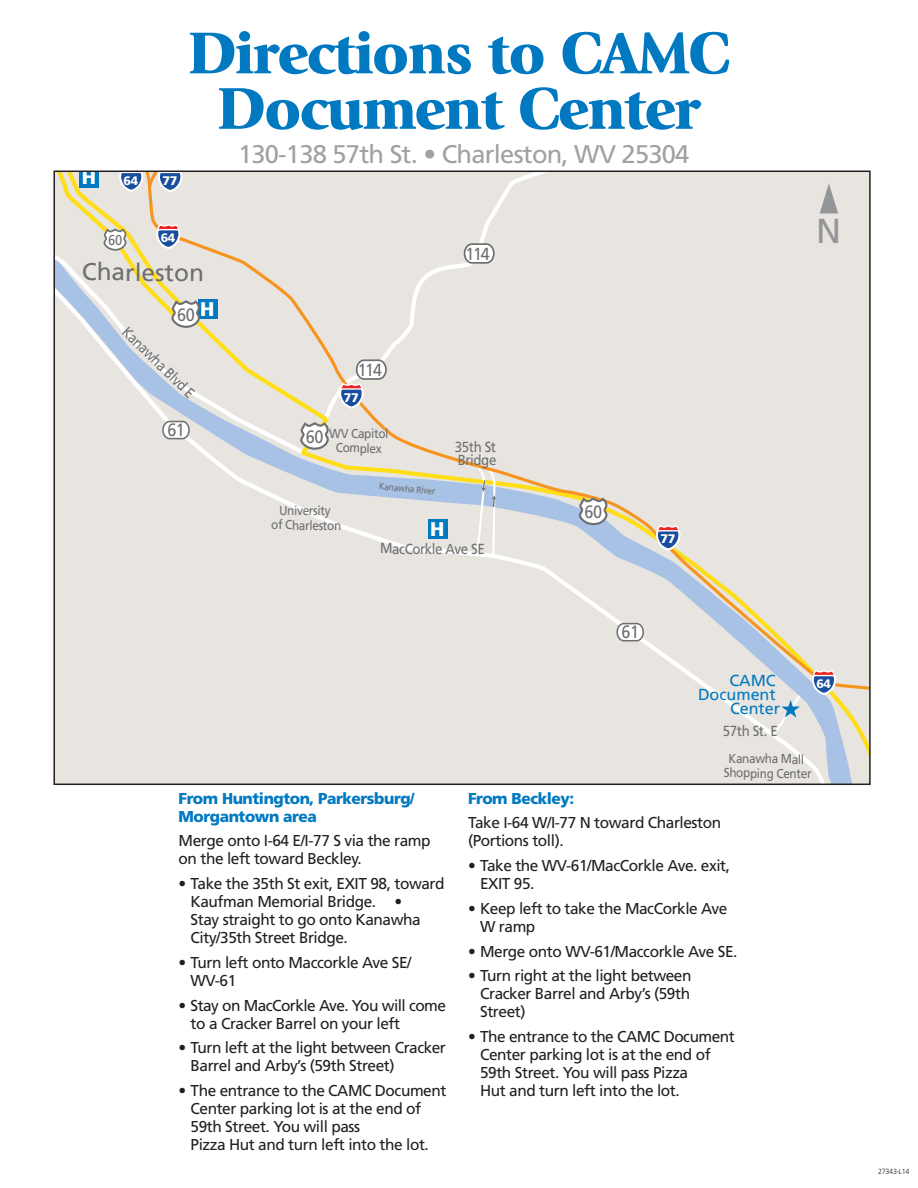
<style>
.page{position:relative;width:918px;height:1188px;background:#fff}
.page>*{position:absolute;margin:0;border:0;box-sizing:border-box;transform-origin:0 0}
.t1{font:900 61.5px/55.5px "Giovanni";letter-spacing:-.03em;color:#0079c1;text-align:center}
.t2{font:34.8px "Frutiger";color:#949698}
.t3{font:25.5px "Frutiger";letter-spacing:-.03em;color:#9fa1a4}
.t4{font:24.45px "Frutiger";letter-spacing:-.01em;color:#6d6f71}
.t5{font:900 19.8px "Frutiger";color:#fff}
.t6{font:17.85px "Frutiger";letter-spacing:-.035em;color:#6d6f71;scale:.9 1}
.t7{font:17.55px "Frutiger";letter-spacing:-.085em;color:#6d6f71;scale:.9 1}
.t8{font:16.05px/14px "Frutiger";letter-spacing:-.01em;color:#0079c1;text-align:right}
.t9{font:15.75px/18px "Frutiger";letter-spacing:-.03em;color:#231f20}
.t10{font:900 15.75px/18px "Frutiger";letter-spacing:-.03em;color:#0079c1}
.t11{font:14.7px/13px "Frutiger";letter-spacing:-.035em;color:#6d6f71;scale:.9 1}
.t12{font:14.25px "Frutiger";color:#6d6f71;scale:.9 1}
.t13{font:13.05px/14.2px "Frutiger";letter-spacing:-.035em;color:#6d6f71;text-align:center;scale:.9 1}
.t14{font:900 12.45px "Frutiger";color:#fff}
.t15{font:900 12.3px "Frutiger";color:#fff}
.t16{font:9.45px "Frutiger";color:#6d6f71;scale:.9 1}
.t17{font:300 7.5px "Frutiger";letter-spacing:-.03em;color:#231f20;scale:.95 1}
</style>
<div class="page">
<svg style="left:56px;top:174px;width:812px;height:608px;background:#e4e1dc"></svg>
<p class="t5" style="left:82px;top:166px;width:16px">H</p>
<p class="t15" style="left:124px;top:173px;width:16px">64</p>
<p class="t14" style="left:163px;top:173px;width:16px">77</p>
<h1 class="t1" style="left:188px;top:25px;width:544px">Directions to CAMC<br>Document Center</h1>
<h3 class="t3" style="left:238px;top:139px;width:453px">130-138 57th St. • Charleston, WV 25304</h3>
<p class="t12" style="left:108px;top:232px;width:17px">60</p>
<p class="t15" style="left:161px;top:230px;width:16px">64</p>
<p class="t7" style="left:466px;top:243px;width:28px">114</p>
<h3 class="t4" style="left:82px;top:258px;width:124px">Charleston</h3>
<p class="t5" style="left:200px;top:298px;width:16px">H</p>
<p class="t6" style="left:177px;top:304px;width:21px">60</p>
<p class="t11" style="left:129px;top:325px;width:107px;rotate:44deg">Kanawha Blvd E</p>
<p class="t6" style="left:167px;top:420px;width:21px">61</p>
<p class="t7" style="left:358px;top:359px;width:28px">114</p>
<p class="t14" style="left:344px;top:390px;width:16px">77</p>
<p class="t13" style="left:329px;top:427px;width:67px">WV Capitol<br>Complex</p>
<p class="t6" style="left:306px;top:426px;width:21px">60</p>
<p class="t13" style="left:271px;top:504px;width:79px">University<br>of Charleston</p>
<p class="t16" style="left:379px;top:480px;width:64px;rotate:5deg">Kanawha River</p>
<p class="t5" style="left:430px;top:518px;width:16px">H</p>
<p class="t11" style="left:455px;top:440px;width:48px">35th St<br>Bridge</p>
<p class="t11" style="left:380px;top:542px;width:118px">MacCorkle Ave SE</p>
<p class="t6" style="left:585px;top:501px;width:21px">60</p>
<p class="t14" style="left:661px;top:532px;width:16px">77</p>
<p class="t6" style="left:622px;top:622px;width:21px">61</p>
<p class="t8" style="left:698px;top:674px;width:84px">CAMC<br>Document<br>Center</p>
<p class="t11" style="left:723px;top:724px;width:63px">57th St. E</p>
<h2 class="t2" style="left:816px;top:210px;width:27px">N</h2>
<p class="t15" style="left:816px;top:676px;width:16px">64</p>
<p class="t10" style="left:179px;top:789px;width:237px">From Huntington, Parkersburg/<br>Morgantown area</p>
<p class="t9" style="left:179px;top:832px;width:254px">Merge onto I-64 E/I-77 S via the ramp on the left toward Beckley.</p>
<p class="t9" style="left:191px;top:875px;width:255px;text-indent:-12px">• Take the 35th St exit, EXIT 98, toward<br>Kaufman Memorial Bridge. •<br>Stay straight to go onto Kanawha<br>City/35th Street Bridge.</p>
<p class="t9" style="left:191px;top:953px;width:222px;text-indent:-12px">• Turn left onto Maccorkle Ave SE/<br>WV-61</p>
<p class="t9" style="left:191px;top:996px;width:257px;text-indent:-12px">• Stay on MacCorkle Ave. You will come to a Cracker Barrel on your left</p>
<p class="t9" style="left:191px;top:1039px;width:257px;text-indent:-12px">• Turn left at the light between Cracker<br>Barrel and Arby’s (59th Street)</p>
<p class="t9" style="left:191px;top:1082px;width:257px;text-indent:-12px">• The entrance to the CAMC Document<br>Center parking lot is at the end of<br>59th Street. You will pass<br>Pizza Hut and turn left into the lot.</p>
<p class="t13" style="left:724px;top:752px;width:99px">Kanawha Mall<br>Shopping Center</p>
<p class="t10" style="left:468px;top:789px;width:108px">From Beckley:</p>
<p class="t9" style="left:468px;top:814px;width:255px">Take I-64 W/I-77 N toward Charleston (Portions toll).</p>
<p class="t9" style="left:480px;top:857px;width:251px;text-indent:-12px">• Take the WV-61/MacCorkle Ave. exit,<br>EXIT 95.</p>
<p class="t9" style="left:480px;top:899px;width:249px;text-indent:-12px">• Keep left to take the MacCorkle Ave<br>W ramp</p>
<p class="t9" style="left:468px;top:942px;width:271px">• Merge onto WV-61/Maccorkle Ave SE.</p>
<p class="t9" style="left:480px;top:967px;width:213px;text-align:justify;text-indent:-12px">• Turn right at the light between Cracker Barrel and Arby’s (59th Street)</p>
<p class="t9" style="left:480px;top:1028px;width:256px;text-indent:-12px">• The entrance to the CAMC Document<br>Center parking lot is at the end of<br>59th Street. You will pass Pizza<br>Hut and turn left into the lot.</p>
<p class="t17" style="left:878px;top:1167px;width:35px">27343-L14</p>
</div>
